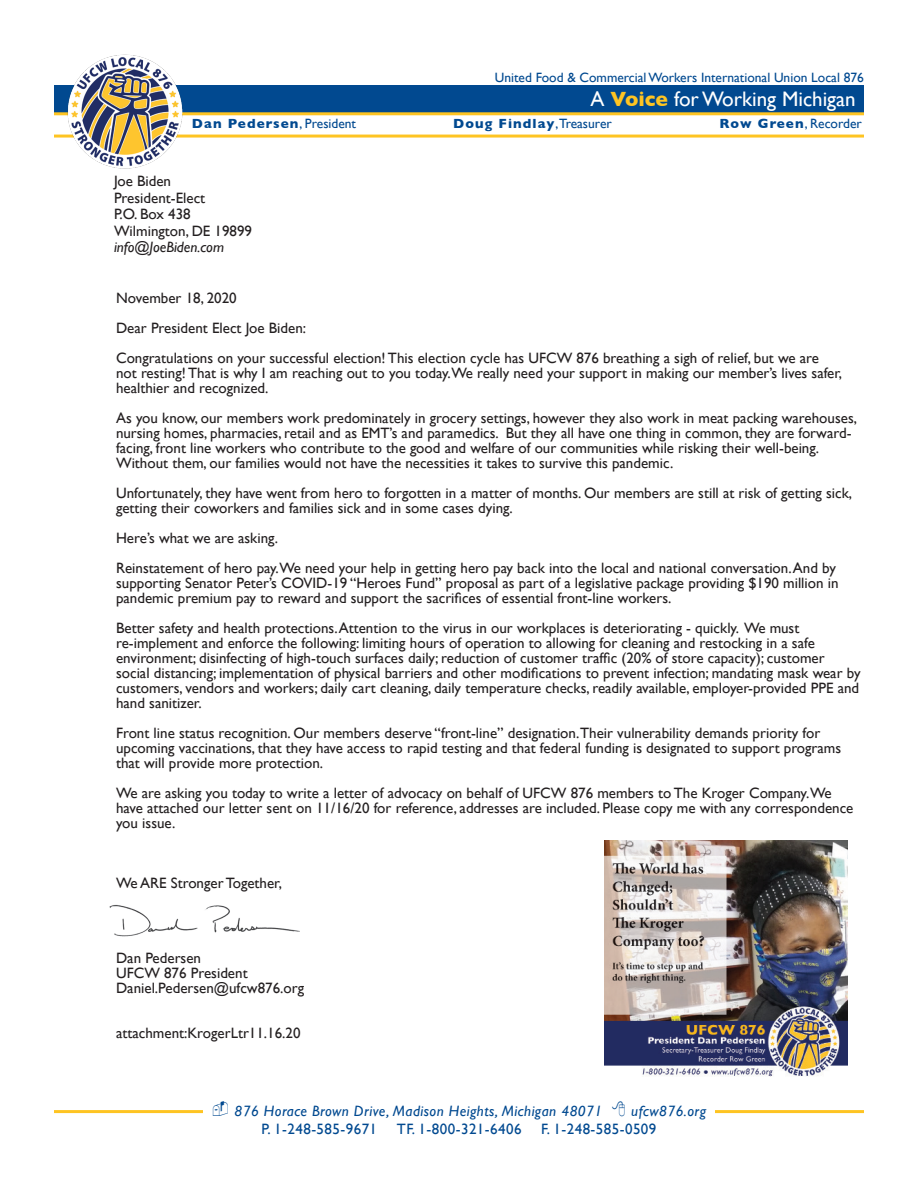
<style>
.page{position:relative;width:918px;height:1188px;background:#fff}
.page>*{position:absolute;margin:0;border:0;box-sizing:border-box;transform-origin:0 0}
.t1{font:21px "Gill Sans";color:#fff}
.t2{font:15px/15px "Gill Sans";color:#231f20}
.t3{font:italic 15px "Gill Sans";letter-spacing:.03em;color:#014990}
.t4{font:15px "Gill Sans";letter-spacing:.03em;color:#014990}
.t5{font:italic 15px "Gill Sans";color:#231f20}
.t6{font:13.5px "Gill Sans";color:#014990}
.t7{font:700 13.5px "Gill Sans";letter-spacing:.08em;color:#014990}
.s1{font-weight:700;color:#fec422}
.s2{font-weight:400}
.s3{font-weight:700}
</style>
<div class="page">
<div style="left:54px;top:85px;width:810px;height:29px;background:#014990"></div>
<hr style="left:54px;top:112px;width:810px;height:3px;background:#fec422">
<hr style="left:54px;top:1110px;width:810px;height:3px;background:#fec422">
<div style="left:203px;top:1104px;width:512px;height:40px;background:#fff"></div>
<hr style="left:54px;top:135px;width:810px;height:3px;background:#fec422">
<img style="left:68px;top:54px;width:114px;height:115px">
<img style="left:109px;top:904px;width:191px;height:33px">
<img style="left:605px;top:840px;width:242px;height:237px">
<p class="t6" style="left:495px;top:70px;width:371px">United Food &amp; Commercial Workers International Union Local 876</p>
<p class="t1" style="left:591px;top:86px;width:267px">A <span class="s1">Voice</span> for Working Michigan</p>
<p class="t7" style="left:192px;top:112px;width:166px">Dan Pedersen<span class="s2">, President</span></p>
<p class="t7" style="left:453px;top:112px;width:160px">Doug Findlay<span class="s2">,Treasurer</span></p>
<p class="t6" style="left:719px;top:115px;width:144px"><span class="s3">Row Green</span>, Recorder</p>
<p class="t2" style="left:114px;top:174px;width:59px">Joe Biden</p>
<p class="t2" style="left:114px;top:190px;width:93px">President-Elect</p>
<p class="t2" style="left:114px;top:207px;width:78px">P.O. Box 438</p>
<p class="t2" style="left:114px;top:223px;width:140px">Wilmington, DE 19899</p>
<p class="t5" style="left:114px;top:239px;width:112px">info@JoeBiden.com</p>
<p class="t2" style="left:116px;top:290px;width:122px">November 18, 2020</p>
<p class="t2" style="left:116px;top:320px;width:192px">Dear President Elect Joe Biden:</p>
<p class="t2" style="left:116px;top:350px;width:728px">Congratulations on your successful election! This election cycle has UFCW 876 breathing a sigh of relief, but we are not resting! That is why I am reaching out to you today.We really need your support in making our member’s lives safer, healthier and recognized.</p>
<p class="t2" style="left:116px;top:410px;width:743px">As you know, our members work predominately in grocery settings, however they also work in meat packing warehouses, nursing homes, pharmacies, retail and as EMT’s and paramedics. But they all have one thing in common, they are forward&shy;facing, front line workers who contribute to the good and welfare of our communities while risking their well-being.<br>Without them, our families would not have the necessities it takes to survive this pandemic.</p>
<p class="t2" style="left:116px;top:485px;width:738px">Unfortunately, they have went from hero to forgotten in a matter of months. Our members are still at risk of getting sick, getting their coworkers and families sick and in some cases dying.</p>
<p class="t2" style="left:116px;top:530px;width:163px">Here’s what we are asking.</p>
<p class="t2" style="left:116px;top:560px;width:724px">Reinstatement of hero pay.We need your help in getting hero pay back into the local and national conversation. And by supporting Senator Peter’s COVID-19 “Heroes Fund” proposal as part of a legislative package providing $190 million in pandemic premium pay to reward and support the sacrifices of essential front-line workers.</p>
<p class="t2" style="left:116px;top:620px;width:746px">Better safety and health protections. Attention to the virus in our workplaces is deteriorating - quickly. We must re-implement and enforce the following: limiting hours of operation to allowing for cleaning and restocking in a safe environment; disinfecting of high-touch surfaces daily; reduction of customer traffic (20% of store capacity); customer social distancing; implementation of physical barriers and other modifications to prevent infection; mandating mask wear by customers, vendors and workers; daily cart cleaning, daily temperature checks, readily available, employer-provided PPE and hand sanitizer.</p>
<p class="t2" style="left:116px;top:725px;width:727px">Front line status recognition. Our members deserve “front-line” designation.Their vulnerability demands priority for upcoming vaccinations, that they have access to rapid testing and that federal funding is designated to support programs that will provide more protection.</p>
<p class="t2" style="left:116px;top:785px;width:739px">We are asking you today to write a letter of advocacy on behalf of UFCW 876 members to The Kroger Company.We have attached our letter sent on 11/16/20 for reference, addresses are included. Please copy me with any correspondence you issue.</p>
<p class="t2" style="left:116px;top:875px;width:167px">We ARE Stronger Together,</p>
<p class="t2" style="left:116px;top:950px;width:87px">Dan Pedersen</p>
<p class="t2" style="left:116px;top:965px;width:133px">UFCW 876 President</p>
<p class="t2" style="left:116px;top:980px;width:190px">Daniel.Pedersen@ufcw876.org</p>
<p class="t2" style="left:116px;top:1025px;width:186px">attachment:KrogerLtr11.16.20</p>
<p class="t3" style="left:235px;top:1102px;width:369px">876 Horace Brown Drive, Madison Heights, Michigan 48071</p>
<p class="t3" style="left:631px;top:1102px;width:76px">ufcw876.org</p>
<p class="t4" style="left:262px;top:1120px;width:117px">P. 1-248-585-9671</p>
<p class="t4" style="left:397px;top:1120px;width:126px">TF. 1-800-321-6406</p>
<p class="t4" style="left:541px;top:1120px;width:117px">F. 1-248-585-0509</p>
</div>
